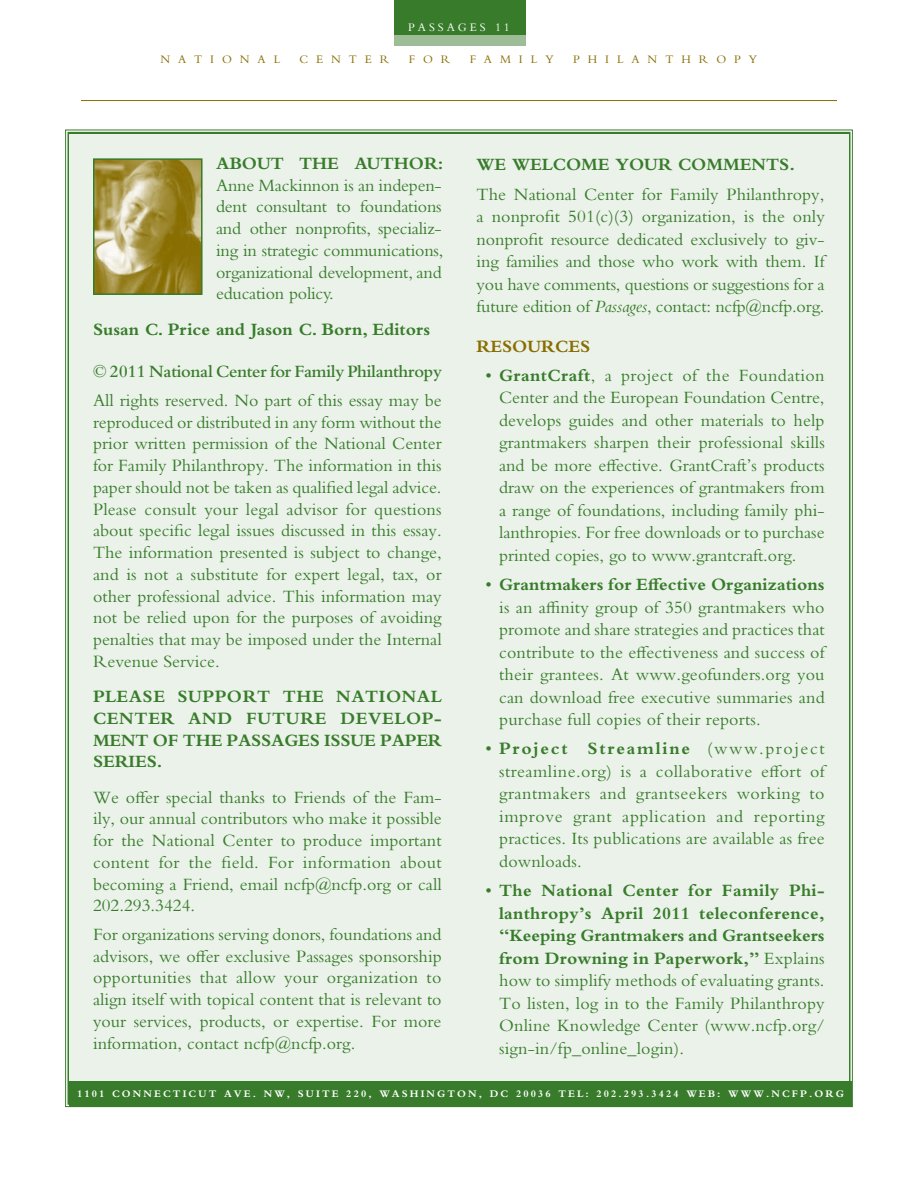
<style>
.page{position:relative;width:918px;height:1188px;background:#fff}
.page>*{position:absolute;margin:0;border:0;box-sizing:border-box;transform-origin:0 0}
.t1{font:18px/22.5px "Bembo Std";color:#387c2b;text-align:justify}
.t2{font:700 18px/21.8px "Bembo Std";color:#387c2b;text-align:justify}
.t3{font:600 18px "Bembo Std";letter-spacing:-.015em;color:#387c2b}
.t4{font:700 18px "Bembo Std";color:#886d00}
.t5{font:12px "Bembo Std";letter-spacing:.66em;color:#886d00}
.t6{font:12px "Bembo Std";letter-spacing:.25em;color:#fff}
.t7{font:700 10.5px "Bembo Std";letter-spacing:.2em;color:#fff}
.s1{font-style:italic}
.s2{font-weight:700}
</style>
<div class="page">
<div style="left:394px;top:0;width:132px;height:45px;background:#9cbd95"></div>
<div style="left:394px;top:0;width:132px;height:35px;background:#387c2b"></div>
<hr style="left:81px;top:100px;width:756px;height:1px;background:#886d00">
<div style="left:69px;top:134px;width:780px;height:973px;background:#ebf2ea"></div>
<div style="left:69px;top:1082px;width:783px;height:25px;background:#387c2b"></div>
<img style="left:96px;top:161px;width:104px;height:131px">
<div style="left:93px;top:158px;width:110px;height:137px;border:2px solid #387c2b"></div>
<p class="t6" style="left:408px;top:20px;width:103px">PASSAGES 11</p>
<p class="t5" style="left:160px;top:52px;width:121px">NATIONAL</p>
<p class="t5" style="left:299px;top:52px;width:92px">CENTER</p>
<p class="t5" style="left:409px;top:52px;width:43px">FOR</p>
<p class="t5" style="left:470px;top:52px;width:86px">FAMILY</p>
<p class="t5" style="left:573px;top:52px;width:186px">PHILANTHROPY</p>
<p class="t2" style="left:216px;top:152px;width:229px">ABOUT THE AUTHOR:</p>
<p class="t1" style="left:216px;top:174px;width:229px;line-height:21.8px">Anne Mackinnon is an indepen&shy;dent consultant to foundations and other nonprofits, specializ&shy;ing in strategic communications, organizational development, and education policy.</p>
<p class="t2" style="left:93px;top:318px;width:339px">Susan C. Price and Jason C. Born, Editors</p>
<p class="t3" style="left:93px;top:362px;width:350px">© 2011 National Center for Family Philanthropy</p>
<p class="t1" style="left:93px;top:389px;width:350px;line-height:21.8px">All rights reserved. No part of this essay may be reproduced or distributed in any form without the prior written permission of the National Center for Family Philanthropy. The information in this paper should not be taken as qualified legal advice.<br>Please consult your legal advisor for questions about specific legal issues discussed in this essay.<br>The information presented is subject to change, and is not a substitute for expert legal, tax, or other professional advice. This information may not be relied upon for the purposes of avoiding penalties that may be imposed under the Internal Revenue Service.</p>
<p class="t2" style="left:93px;top:685px;width:350px">PLEASE SUPPORT THE NATIONAL CENTER AND FUTURE DEVELOP-MENT OF THE PASSAGES ISSUE PAPER SERIES.</p>
<p class="t1" style="left:93px;top:786px;width:350px;line-height:21.8px">We offer special thanks to Friends of the Fam&shy;ily, our annual contributors who make it possible for the National Center to produce important content for the field. For information about becoming a Friend, email ncfp@ncfp.org or call 202.293.3424.</p>
<p class="t1" style="left:93px;top:923px;width:350px;line-height:21.8px">For organizations serving donors, foundations and advisors, we offer exclusive Passages sponsorship opportunities that allow your organization to align itself with topical content that is relevant to your services, products, or expertise. For more information, contact ncfp@ncfp.org.</p>
<p class="t2" style="left:477px;top:154px;width:320px">WE WELCOME YOUR COMMENTS.</p>
<p class="t1" style="left:477px;top:182px;width:350px">The National Center for Family Philanthropy, a nonprofit 501(c)(3) organization, is the only nonprofit resource dedicated exclusively to giv&shy;ing families and those who work with them. If you have comments, questions or suggestions for a future edition of <span class="s1">Passages</span>, contact: ncfp@ncfp.org.</p>
<p class="t4" style="left:477px;top:336px;width:115px">RESOURCES</p>
<p class="t1" style="left:499px;top:364px;width:327px;text-indent:-14px">• <span class="s2">GrantCraft</span>, a project of the Foundation Center and the European Foundation Centre, develops guides and other materials to help grantmakers sharpen their professional skills and be more effective. GrantCraft’s products draw on the experiences of grantmakers from a range of foundations, including family phi&shy;lanthropies. For free downloads or to purchase printed copies, go to www.grantcraft.org.</p>
<p class="t1" style="left:499px;top:573px;width:327px;text-indent:-14px">• <span class="s2">Grantmakers for Effective Organizations </span>is an affinity group of 350 grantmakers who promote and share strategies and practices that contribute to the effectiveness and success of their grantees. At www.geofunders.org you can download free executive summaries and purchase full copies of their reports.</p>
<p class="t1" style="left:499px;top:737px;width:327px;text-indent:-14px">• <span class="s2">Project Streamline</span> (www.project streamline.org) is a collaborative effort of grantmakers and grantseekers working to improve grant application and reporting practices. Its publications are available as free downloads.</p>
<p class="t1" style="left:499px;top:879px;width:327px;text-indent:-14px">• <span class="s2">The National Center for Family Phi&shy;lanthropy’s April 2011 teleconference, “Keeping Grantmakers and Grantseekers from Drowning in Paperwork,”</span> Explains how to simplify methods of evaluating grants.<br>To listen, log in to the Family Philanthropy Online Knowledge Center (www.ncfp.org/ sign-in/fp_online_login).</p>
<p class="t7" style="left:77px;top:1088px;width:768px">1101 CONNECTICUT AVE. NW, SUITE 220, WASHINGTON, DC 20036 TEL: 202.293.3424 WEB: WWW.NCFP.ORG</p>
</div>
